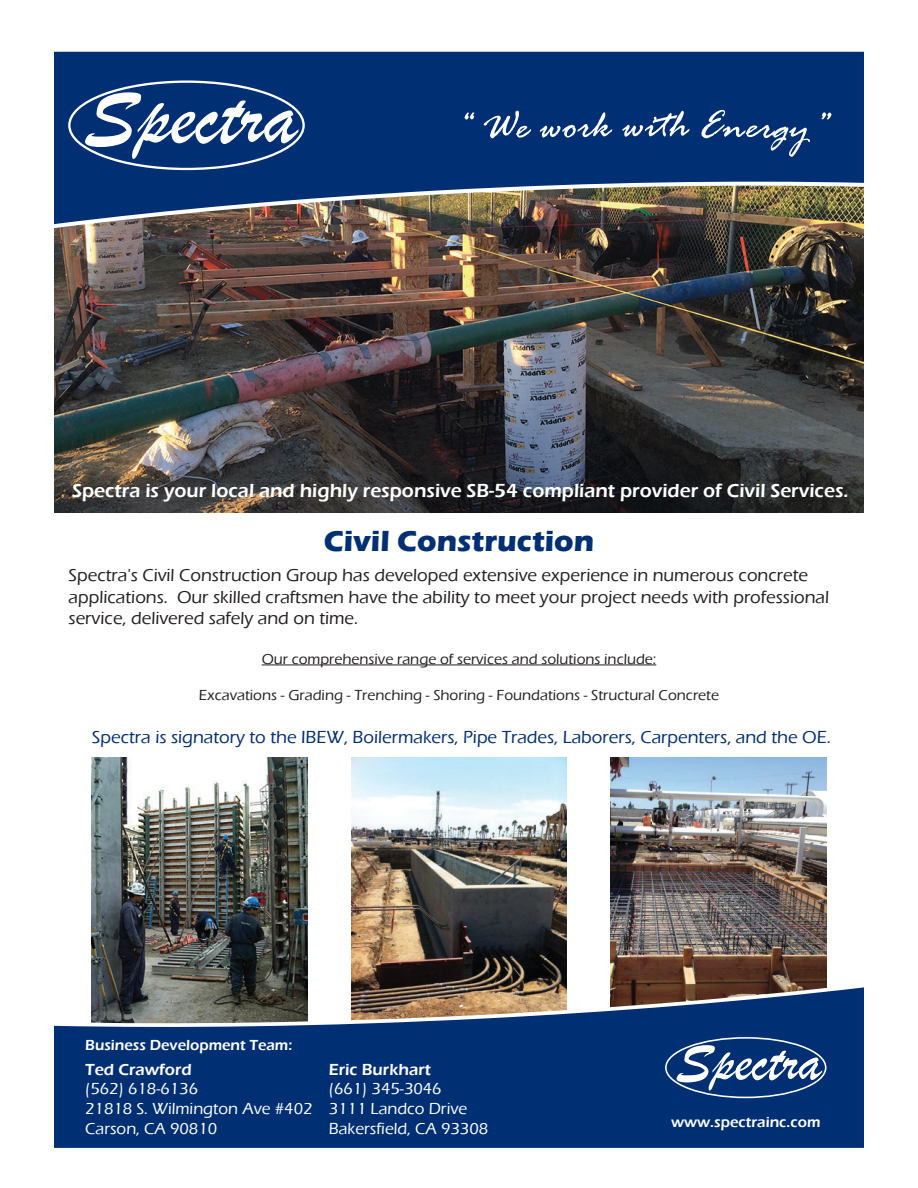
<style>
.page{position:relative;width:918px;height:1188px;background:#fff}
.page>*{position:absolute;margin:0;border:0;box-sizing:border-box;transform-origin:0 0}
.t1{font:700 30px "Eras ITC";color:#002f73}
.t2{font:600 19.5px "Eras ITC";color:#fff}
.t3{font:500 18px/21.6px "Eras ITC";color:#231f20}
.t4{font:500 18px "Eras ITC";color:#002f73}
.t5{font:500 16.5px/19.8px "Eras ITC";color:#fff}
.t6{font:600 16.5px "Eras ITC";color:#fff}
.t7{font:500 15px "Eras ITC";color:#231f20}
.t8{font:600 15px "Eras ITC";color:#fff}
</style>
<div class="page">
<img style="left:351px;top:758px;width:216px;height:226px">
<img style="left:610px;top:758px;width:216px;height:226px">
<img style="left:92px;top:758px;width:216px;height:226px">
<img style="left:54px;top:228px;width:810px;height:285px">
<svg style="left:54px;top:987px;width:810px;height:161px;background:#1f4276"></svg>
<img style="left:54px;top:224px;width:810px;height:4px">
<img style="left:54px;top:52px;width:810px;height:172px">
<hr style="left:262px;top:664px;width:394px;height:1px;background:#231f20">
<svg style="left:68px;top:80px;width:237px;height:90px"></svg>
<svg style="left:464px;top:112px;width:10px;height:8px"></svg>
<svg style="left:484px;top:111px;width:47px;height:27px"></svg>
<svg style="left:540px;top:112px;width:72px;height:26px;background:#385c91"></svg>
<svg style="left:622px;top:111px;width:68px;height:26px"></svg>
<svg style="left:701px;top:110px;width:109px;height:47px;background:#254d87"></svg>
<svg style="left:822px;top:112px;width:10px;height:8px"></svg>
<svg style="left:665px;top:1037px;width:162px;height:61px"></svg>
<p class="t2" style="left:72px;top:479px;width:778px">Spectra is your local and highly responsive SB-54 compliant provider of Civil Services.</p>
<h1 class="t1" style="left:324px;top:524px;width:272px">Civil Construction</h1>
<p class="t3" style="left:69px;top:564px;width:762px">Spectra's Civil Construction Group has developed extensive experience in numerous concrete applications. Our skilled craftsmen have the ability to meet your project needs with professional service, delivered safely and on time.</p>
<p class="t7" style="left:262px;top:650px;width:396px">Our comprehensive range of services and solutions include:</p>
<p class="t7" style="left:199px;top:686px;width:522px">Excavations - Grading - Trenching - Shoring - Foundations - Structural Concrete</p>
<p class="t4" style="left:92px;top:727px;width:740px">Spectra is signatory to the IBEW, Boilermakers, Pipe Trades, Laborers, Carpenters, and the OE.</p>
<p class="t8" style="left:85px;top:1036px;width:209px">Business Development Team:</p>
<p class="t6" style="left:85px;top:1060px;width:108px">Ted Crawford</p>
<p class="t5" style="left:85px;top:1079px;width:229px">(562) 618-6136<br>21818 S. Wilmington Ave #402<br>Carson, CA 90810</p>
<p class="t6" style="left:329px;top:1060px;width:104px">Eric Burkhart</p>
<p class="t5" style="left:329px;top:1079px;width:161px">(661) 345-3046<br>3111 Landco Drive<br>Bakersfield, CA 93308</p>
<p class="t8" style="left:671px;top:1113px;width:151px">www.spectrainc.com</p>
</div>
